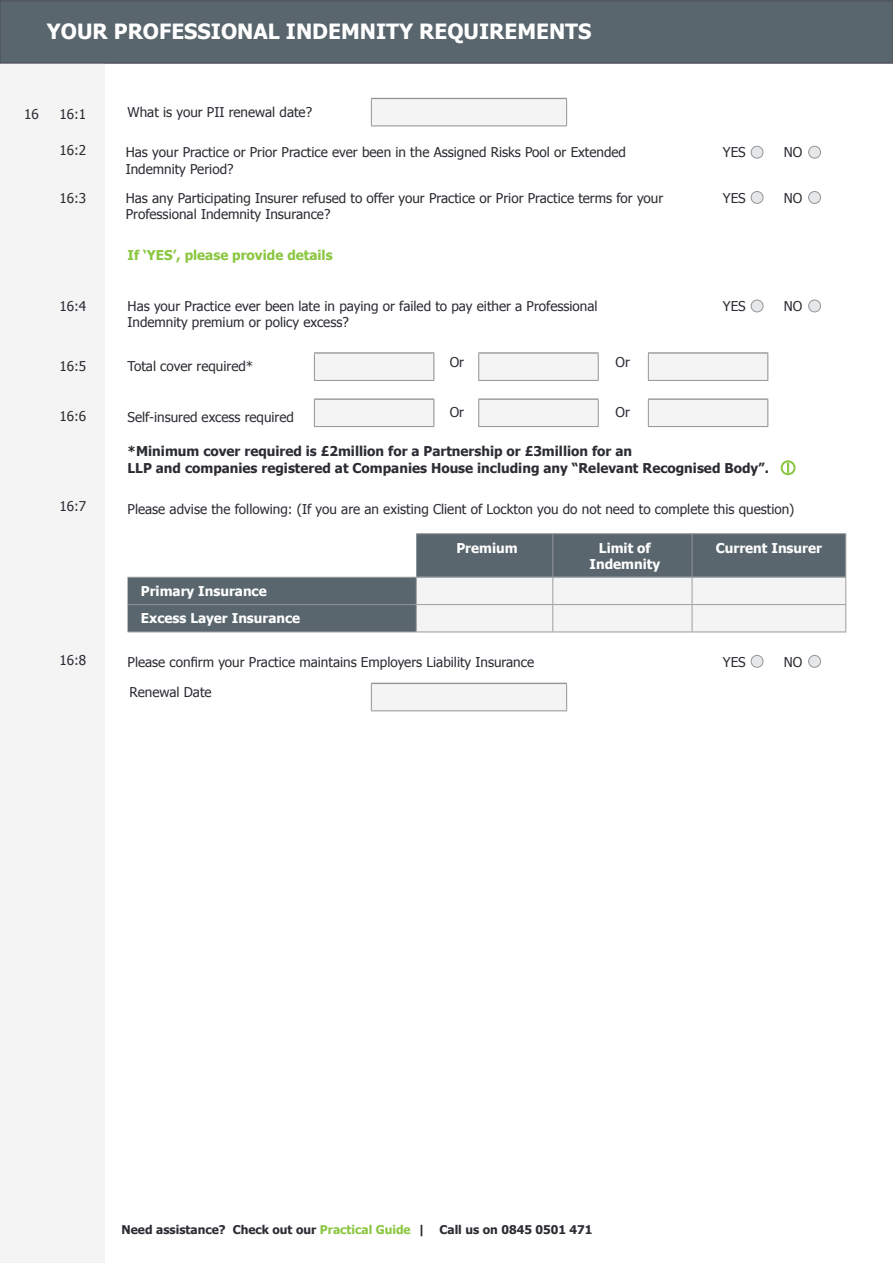
<style>
.page{position:relative;width:893px;height:1263px;background:#fff}
.page>*{position:absolute;margin:0;border:0;box-sizing:border-box;transform-origin:0 0}
.t1{font:700 21px "Tahoma";color:#fff}
.t2{font:13.5px/16.2px "Tahoma";color:#2b2d33}
.t3{font:700 13.5px/16.2px "Tahoma";color:#2b2d33}
.t4{font:700 13.5px/16.2px "Tahoma";color:#fff;text-align:center}
.t5{font:700 13.5px "Tahoma";color:#8ac63f}
.t6{font:700 12px "Tahoma";color:#2b2d33}
.s1{color:#8ac63f}
</style>
<div class="page">
<div style="left:0;top:0;width:893px;height:64px;background:#59666d;border:2px solid #53565d"></div>
<div style="left:0;top:63px;width:105px;height:1200px;background:#f4f4f4"></div>
<svg style="left:128px;top:534px;width:717px;height:97px;fill:#59666d"></svg>
<hr style="left:416px;top:533px;width:137px;height:1px;background:#939598">
<hr style="left:553px;top:533px;width:139px;height:1px;background:#939598">
<hr style="left:552px;top:534px;width:1px;height:43px;background:#939598">
<hr style="left:692px;top:533px;width:154px;height:1px;background:#939598">
<hr style="left:692px;top:534px;width:1px;height:43px;background:#939598">
<hr style="left:845px;top:534px;width:1px;height:43px;background:#939598">
<hr style="left:416px;top:577px;width:137px;height:1px;background:#939598">
<hr style="left:416px;top:631px;width:137px;height:1px;background:#939598">
<hr style="left:128px;top:577px;width:288px;height:1px;background:#939598">
<svg style="left:416px;top:578px;width:1px;height:53px"></svg>
<hr style="left:128px;top:604px;width:288px;height:1px;background:#939598">
<hr style="left:128px;top:631px;width:288px;height:1px;background:#939598">
<div style="left:417px;top:576px;width:429px;height:56px;background:#f4f4f4"></div>
<div style="left:314px;top:352px;width:120px;height:29px;background:#f4f4f4"></div>
<hr style="left:314px;top:352px;width:120px;height:2px;background:#939598">
<svg style="left:314px;top:354px;width:1px;height:26px"></svg>
<svg style="left:433px;top:354px;width:1px;height:26px"></svg>
<hr style="left:314px;top:380px;width:120px;height:1px;background:#939598">
<div style="left:371px;top:98px;width:196px;height:28px;background:#f4f4f4"></div>
<div style="left:371px;top:683px;width:196px;height:28px;background:#f4f4f4"></div>
<hr style="left:371px;top:98px;width:196px;height:1px;background:#939598">
<svg style="left:371px;top:99px;width:1px;height:27px"></svg>
<svg style="left:566px;top:99px;width:1px;height:27px"></svg>
<hr style="left:371px;top:126px;width:196px;height:1px;background:#939598">
<hr style="left:371px;top:683px;width:196px;height:1px;background:#939598">
<svg style="left:371px;top:684px;width:1px;height:26px"></svg>
<svg style="left:566px;top:684px;width:1px;height:26px"></svg>
<hr style="left:371px;top:710px;width:196px;height:1px;background:#939598">
<div style="left:478px;top:352px;width:120px;height:29px;background:#f4f4f4"></div>
<hr style="left:478px;top:352px;width:120px;height:2px;background:#939598">
<svg style="left:478px;top:354px;width:1px;height:26px"></svg>
<svg style="left:598px;top:354px;width:1px;height:26px"></svg>
<hr style="left:478px;top:380px;width:120px;height:1px;background:#939598">
<div style="left:648px;top:352px;width:120px;height:29px;background:#f4f4f4"></div>
<hr style="left:648px;top:352px;width:120px;height:2px;background:#939598">
<svg style="left:648px;top:354px;width:1px;height:26px"></svg>
<svg style="left:767px;top:354px;width:1px;height:26px"></svg>
<hr style="left:648px;top:380px;width:120px;height:1px;background:#939598">
<div style="left:314px;top:398px;width:120px;height:29px;background:#f4f4f4"></div>
<hr style="left:314px;top:398px;width:120px;height:2px;background:#939598">
<svg style="left:314px;top:400px;width:1px;height:26px"></svg>
<svg style="left:433px;top:400px;width:1px;height:26px"></svg>
<hr style="left:314px;top:426px;width:120px;height:1px;background:#939598">
<div style="left:478px;top:398px;width:120px;height:29px;background:#f4f4f4"></div>
<hr style="left:478px;top:398px;width:120px;height:2px;background:#939598">
<svg style="left:478px;top:400px;width:1px;height:26px"></svg>
<svg style="left:598px;top:400px;width:1px;height:26px"></svg>
<hr style="left:478px;top:426px;width:120px;height:1px;background:#939598">
<div style="left:648px;top:398px;width:120px;height:29px;background:#f4f4f4"></div>
<hr style="left:648px;top:398px;width:120px;height:2px;background:#939598">
<svg style="left:648px;top:400px;width:1px;height:26px"></svg>
<svg style="left:767px;top:400px;width:1px;height:26px"></svg>
<hr style="left:648px;top:426px;width:120px;height:1px;background:#939598">
<svg style="left:781px;top:460px;width:14px;height:15px"></svg>
<div style="left:751px;top:146px;width:12px;height:12px;background:#e6e7e8;border-radius:50%"></div>
<div style="left:751px;top:146px;width:12px;height:13px;border:1px solid #939598;border-radius:50%"></div>
<div style="left:751px;top:191px;width:12px;height:12px;background:#e6e7e8;border-radius:50%"></div>
<div style="left:751px;top:191px;width:12px;height:13px;border:1px solid #939598;border-radius:50%"></div>
<div style="left:751px;top:300px;width:12px;height:12px;background:#e6e7e8;border-radius:50%"></div>
<div style="left:751px;top:300px;width:12px;height:12px;border:1px solid #939598;border-radius:50%"></div>
<div style="left:751px;top:655px;width:12px;height:12px;background:#e6e7e8;border-radius:50%"></div>
<div style="left:751px;top:655px;width:12px;height:13px;border:1px solid #939598;border-radius:50%"></div>
<div style="left:809px;top:146px;width:11px;height:12px;background:#e6e7e8;border-radius:50%"></div>
<div style="left:808px;top:146px;width:13px;height:13px;border:1px solid #939598;border-radius:50%"></div>
<div style="left:809px;top:191px;width:11px;height:12px;background:#e6e7e8;border-radius:50%"></div>
<div style="left:808px;top:191px;width:13px;height:13px;border:1px solid #939598;border-radius:50%"></div>
<div style="left:809px;top:300px;width:11px;height:12px;background:#e6e7e8;border-radius:50%"></div>
<div style="left:808px;top:300px;width:13px;height:12px;border:1px solid #939598;border-radius:50%"></div>
<div style="left:809px;top:655px;width:11px;height:12px;background:#e6e7e8;border-radius:50%"></div>
<div style="left:808px;top:655px;width:13px;height:13px;border:1px solid #939598;border-radius:50%"></div>
<h1 class="t1" style="left:47px;top:17px;width:546px">YOUR PROFESSIONAL INDEMNITY REQUIREMENTS</h1>
<p class="t2" style="left:24px;top:105px;width:16px">16</p>
<p class="t2" style="left:59px;top:105px;width:28px">16:1</p>
<p class="t2" style="left:59px;top:142px;width:28px">16:2</p>
<p class="t2" style="left:59px;top:189px;width:28px">16:3</p>
<p class="t2" style="left:59px;top:297px;width:28px">16:4</p>
<p class="t2" style="left:59px;top:358px;width:28px">16:5</p>
<p class="t2" style="left:59px;top:408px;width:28px">16:6</p>
<p class="t2" style="left:59px;top:498px;width:28px">16:7</p>
<p class="t2" style="left:59px;top:651px;width:28px">16:8</p>
<p class="t2" style="left:128px;top:104px;width:186px">What is your PII renewal date?</p>
<p class="t2" style="left:126px;top:144px;width:502px">Has your Practice or Prior Practice ever been in the Assigned Risks Pool or Extended<br>Indemnity Period?</p>
<p class="t2" style="left:126px;top:189px;width:539px">Has any Participating Insurer refused to offer your Practice or Prior Practice terms for your<br>Professional Indemnity Insurance?</p>
<p class="t5" style="left:128px;top:245px;width:207px">If ‘YES’, please provide details</p>
<p class="t2" style="left:128px;top:297px;width:472px">Has your Practice ever been late in paying or failed to pay either a Professional<br>Indemnity premium or policy excess?</p>
<p class="t2" style="left:128px;top:358px;width:127px">Total cover required*</p>
<p class="t2" style="left:128px;top:408px;width:168px">Self-insured excess required</p>
<p class="t2" style="left:450px;top:353px;width:16px">Or</p>
<p class="t2" style="left:450px;top:404px;width:16px">Or</p>
<p class="t2" style="left:616px;top:353px;width:16px">Or</p>
<p class="t2" style="left:616px;top:404px;width:16px">Or</p>
<p class="t2" style="left:723px;top:144px;width:24px">YES</p>
<p class="t2" style="left:784px;top:144px;width:20px">NO</p>
<p class="t2" style="left:723px;top:189px;width:24px">YES</p>
<p class="t2" style="left:784px;top:189px;width:20px">NO</p>
<p class="t2" style="left:723px;top:297px;width:24px">YES</p>
<p class="t2" style="left:784px;top:297px;width:20px">NO</p>
<p class="t3" style="left:128px;top:443px;width:643px">*Minimum cover required is £2million for a Partnership or £3million for an<br>LLP and companies registered at Companies House including any “Relevant Recognised Body”.</p>
<p class="t2" style="left:128px;top:500px;width:668px">Please advise the following: (If you are an existing Client of Lockton you do not need to complete this question)</p>
<p class="t4" style="left:456px;top:539px;width:63px">Premium</p>
<p class="t4" style="left:589px;top:539px;width:72px">Limit of<br>Indemnity</p>
<p class="t4" style="left:716px;top:539px;width:108px">Current Insurer</p>
<p class="t4" style="left:141px;top:577px;width:161px;line-height:27.3px;text-align:left">Primary Insurance<br>Excess Layer Insurance</p>
<p class="t2" style="left:128px;top:653px;width:408px">Please confirm your Practice maintains Employers Liability Insurance</p>
<p class="t2" style="left:723px;top:653px;width:24px">YES</p>
<p class="t2" style="left:784px;top:653px;width:20px">NO</p>
<p class="t2" style="left:130px;top:683px;width:84px">Renewal Date</p>
<p class="t6" style="left:122px;top:1221px;width:472px">Need assistance? Check out our <span class="s1">Practical Guide</span> | Call us on 0845 0501 471</p>
</div>
